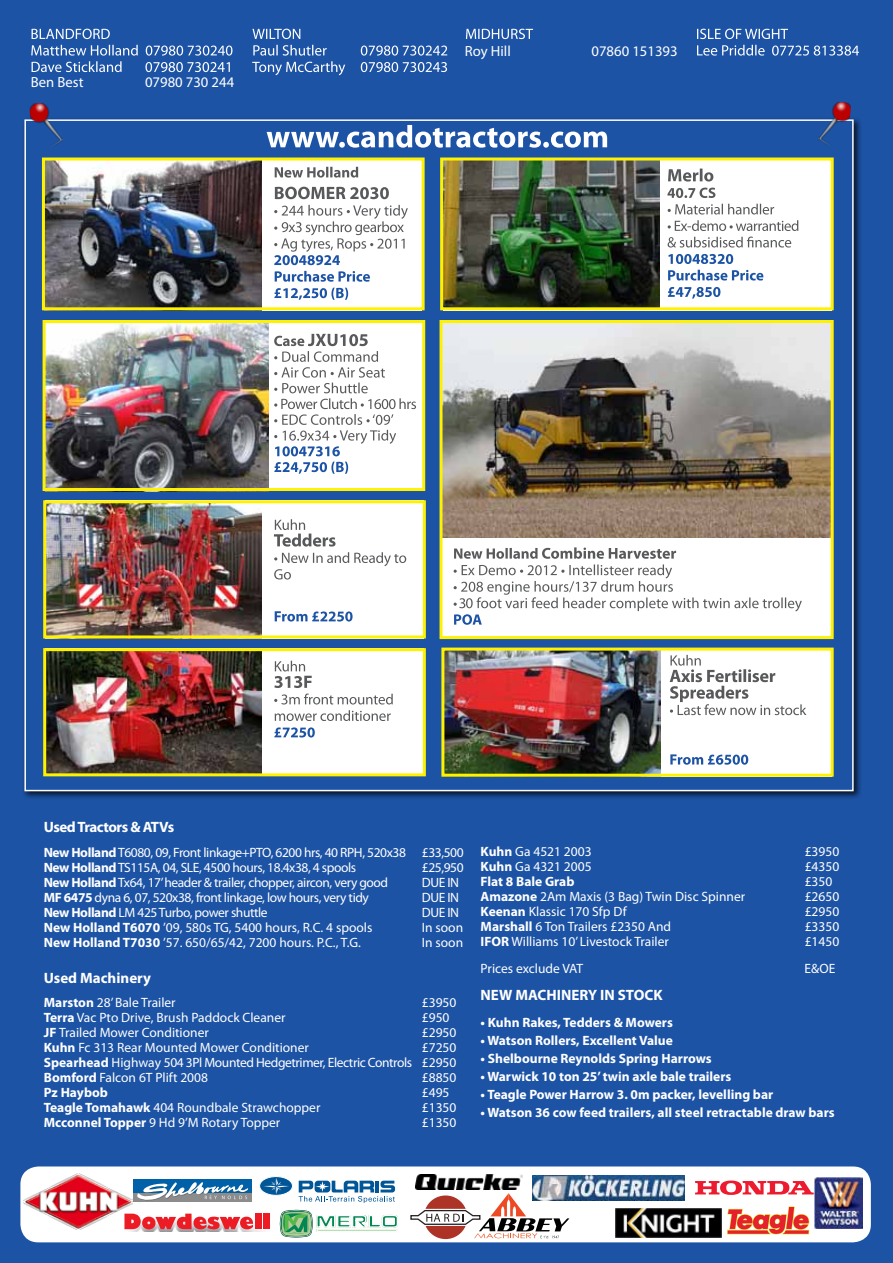
<style>
.page{position:relative;width:893px;height:1263px;background:#1c53a5}
.page>*{position:absolute;margin:0;border:0;box-sizing:border-box;transform-origin:0 0}
.t1{font:700 15px "Myriad Pro";color:#fff}
.t2{font:700 15px "Myriad Pro";letter-spacing:-.03em;color:#fff}
.t3{font:14.7px "Myriad Pro";color:#fff}
.t4{font:13.5px/15px "Myriad Pro";color:#fff;text-align:justify}
.t5{font:13.5px/15px "Myriad Pro";letter-spacing:-.03em;color:#fff}
.t6{font:700 13.5px "Myriad Pro";color:#fff}
.s1{font-weight:700}
</style>
<div class="page">
<div style="left:22px;top:117px;width:840px;height:683px;background:#000;opacity:.75"></div>
<div style="left:24px;top:119px;width:830px;height:672px;background:#1c53a5;border:2px solid #fff"></div>
<img style="left:29px;top:103px;width:35px;height:44px">
<img style="left:817px;top:101px;width:34px;height:44px">
<div style="left:45px;top:159px;width:377px;height:151px;background:#fff"></div>
<div style="left:46px;top:500px;width:378px;height:138px;background:#fff"></div>
<div style="left:46px;top:648px;width:378px;height:126px;background:#fff"></div>
<div style="left:45px;top:321px;width:377px;height:170px;background:#fff"></div>
<img style="left:46px;top:162px;width:215px;height:144px">
<img style="left:47px;top:504px;width:215px;height:130px">
<img style="left:47px;top:652px;width:215px;height:120px">
<img style="left:47px;top:324px;width:221px;height:163px">
<svg style="left:274px;top:288px;width:74px;height:12px"></svg>
<svg style="left:275px;top:271px;width:95px;height:11px"></svg>
<svg style="left:274px;top:205px;width:134px;height:60px"></svg>
<svg style="left:275px;top:187px;width:114px;height:12px"></svg>
<svg style="left:275px;top:167px;width:83px;height:11px"></svg>
<svg style="left:275px;top:611px;width:78px;height:10px"></svg>
<svg style="left:274px;top:519px;width:132px;height:60px"></svg>
<svg style="left:274px;top:727px;width:41px;height:10px"></svg>
<svg style="left:275px;top:710px;width:116px;height:11px"></svg>
<svg style="left:274px;top:661px;width:119px;height:43px"></svg>
<div style="left:43px;top:320px;width:382px;height:171px;border:3px solid #fff200"></div>
<svg style="left:274px;top:462px;width:74px;height:12px"></svg>
<svg style="left:274px;top:334px;width:142px;height:122px"></svg>
<div style="left:42px;top:158px;width:383px;height:152px;border:3px solid #fff200"></div>
<div style="left:43px;top:500px;width:383px;height:138px;border:3px solid #fff200"></div>
<div style="left:43px;top:648px;width:383px;height:128px;border:3px solid #fff200"></div>
<div style="left:443px;top:159px;width:389px;height:151px;background:#fff"></div>
<div style="left:444px;top:650px;width:388px;height:127px;background:#fff"></div>
<img style="left:444px;top:162px;width:216px;height:144px">
<img style="left:445px;top:652px;width:216px;height:121px">
<svg style="left:668px;top:287px;width:52px;height:12px"></svg>
<svg style="left:668px;top:270px;width:95px;height:11px"></svg>
<svg style="left:668px;top:254px;width:65px;height:10px"></svg>
<svg style="left:668px;top:237px;width:123px;height:11px"></svg>
<svg style="left:668px;top:204px;width:130px;height:27px"></svg>
<svg style="left:667px;top:188px;width:48px;height:10px"></svg>
<svg style="left:668px;top:169px;width:45px;height:13px"></svg>
<svg style="left:670px;top:754px;width:78px;height:11px"></svg>
<svg style="left:670px;top:655px;width:136px;height:60px"></svg>
<div style="left:440px;top:158px;width:394px;height:152px;border:3px solid #fff200"></div>
<div style="left:441px;top:648px;width:393px;height:129px;border:3px solid #fff200"></div>
<div style="left:442px;top:321px;width:390px;height:317px;background:#fff"></div>
<img style="left:444px;top:324px;width:386px;height:213px">
<svg style="left:454px;top:547px;width:348px;height:78px"></svg>
<div style="left:440px;top:320px;width:394px;height:319px;border:3px solid #fff200"></div>
<svg style="left:267px;top:125px;width:340px;height:23px"></svg>
<div style="left:20px;top:1166px;width:851px;height:76px;background:#fff;border-radius:18px"></div>
<svg style="left:299px;top:1181px;width:97px;height:22px"></svg>
<svg style="left:260px;top:1176px;width:33px;height:19px"></svg>
<div style="left:259px;top:1176px;width:34px;height:20px;border:1px solid #fff;border-radius:50%"></div>
<svg style="left:263px;top:1178px;width:26px;height:16px"></svg>
<img style="left:24px;top:1173px;width:109px;height:56px">
<img style="left:123px;top:1212px;width:141px;height:20px">
<svg style="left:124px;top:1213px;width:129px;height:16px"></svg>
<div style="left:255px;top:1213px;width:6px;height:16px;background:#ed1c24"></div>
<div style="left:264px;top:1213px;width:6px;height:16px;background:#ed1c24"></div>
<div style="left:134px;top:1179px;width:118px;height:14px;background:#0061a8"></div>
<div style="left:134px;top:1193px;width:118px;height:8px;background:#8c8c8c"></div>
<svg style="left:137px;top:1182px;width:112px;height:18px"></svg>
<svg style="left:279px;top:1209px;width:119px;height:29px"></svg>
<div style="left:316px;top:1229px;width:82px;height:3px;border:1px solid #fafcfa"></div>
<svg style="left:410px;top:1193px;width:159px;height:46px"></svg>
<img style="left:615px;top:1208px;width:106px;height:29px">
<img style="left:814px;top:1177px;width:48px;height:52px">
<svg style="left:695px;top:1166px;width:119px;height:70px"></svg>
<img style="left:415px;top:1174px;width:107px;height:15px">
<img style="left:532px;top:1176px;width:152px;height:24px">
<svg style="left:31px;top:45px;width:201px;height:27px"></svg>
<svg style="left:32px;top:29px;width:78px;height:10px"></svg>
<svg style="left:252px;top:45px;width:195px;height:30px"></svg>
<svg style="left:252px;top:29px;width:48px;height:10px"></svg>
<svg style="left:466px;top:29px;width:67px;height:10px"></svg>
<svg style="left:697px;top:45px;width:162px;height:11px"></svg>
<svg style="left:697px;top:29px;width:91px;height:10px"></svg>
<p class="t3" style="left:31px;top:73px;width:54px">Ben Best</p>
<p class="t3" style="left:145px;top:73px;width:91px">07980 730 244</p>
<p class="t3" style="left:465px;top:42px;width:48px">Roy Hill</p>
<p class="t3" style="left:591px;top:42px;width:88px">07860 151393</p>
<p class="t2" style="left:44px;top:818px;width:132px">Used Tractors &amp; ATVs</p>
<p class="t5" style="left:44px;top:844px;width:421px"><span class="s1">New Holland</span> T6080, 09, Front linkage+PTO, 6200 hrs, 40 RPH, 520x38 £33,500<br><span class="s1">New Holland</span> TS115A, 04, SLE, 4500 hours, 18.4x38, 4 spools</p>
<p class="t4" style="left:422px;top:859px;width:43px">£25,950</p>
<p class="t5" style="left:44px;top:874px;width:346px"><span class="s1">New Holland</span> Tx64, 17’ header &amp; trailer, chopper, aircon, very good</p>
<p class="t4" style="left:422px;top:874px;width:39px">DUE IN</p>
<p class="t5" style="left:44px;top:889px;width:327px"><span class="s1">MF 6475</span> dyna 6, 07, 520x38, front linkage, low hours, very tidy</p>
<p class="t4" style="left:422px;top:889px;width:39px">DUE IN</p>
<p class="t5" style="left:44px;top:904px;width:225px"><span class="s1">New Holland</span> LM 425 Turbo, power shuttle</p>
<p class="t4" style="left:422px;top:904px;width:39px">DUE IN</p>
<p class="t4" style="left:44px;top:919px;width:330px"><span class="s1">New Holland T6070</span> ’09, 580s TG, 5400 hours, R.C. 4 spools</p>
<p class="t4" style="left:422px;top:919px;width:43px">In soon</p>
<p class="t4" style="left:44px;top:934px;width:319px"><span class="s1">New Holland T7030</span> ’57. 650/65/42, 7200 hours. P.C., T.G.</p>
<p class="t4" style="left:422px;top:934px;width:43px">In soon</p>
<p class="t1" style="left:44px;top:968px;width:109px">Used Machinery</p>
<p class="t4" style="left:44px;top:994px;width:133px"><span class="s1">Marston</span> 28’ Bale Trailer</p>
<p class="t4" style="left:422px;top:994px;width:36px">£3950</p>
<p class="t4" style="left:44px;top:1009px;width:243px"><span class="s1">Terra</span> Vac Pto Drive, Brush Paddock Cleaner</p>
<p class="t4" style="left:422px;top:1009px;width:29px">£950</p>
<p class="t4" style="left:44px;top:1024px;width:167px"><span class="s1">JF</span> Trailed Mower Conditioner</p>
<p class="t4" style="left:422px;top:1024px;width:36px">£2950</p>
<p class="t4" style="left:44px;top:1039px;width:267px"><span class="s1">Kuhn</span> Fc 313 Rear Mounted Mower Conditioner</p>
<p class="t4" style="left:44px;top:1039px;width:414px;text-indent:378px">£7250<br><span class="s1">Spearhead</span> Highway 504 3Pl Mounted Hedgetrimer, Electric Controls £2950<br><span class="s1">Bomford</span> Falcon 6T Plift 2008</p>
<p class="t4" style="left:422px;top:1069px;width:36px">£8850</p>
<p class="t6" style="left:44px;top:1083px;width:66px">Pz Haybob</p>
<p class="t4" style="left:422px;top:1084px;width:29px">£495</p>
<p class="t4" style="left:44px;top:1099px;width:278px"><span class="s1">Teagle Tomahawk</span> 404 Roundbale Strawchopper</p>
<p class="t4" style="left:422px;top:1099px;width:36px">£1350</p>
<p class="t4" style="left:44px;top:1114px;width:238px"><span class="s1">Mcconnel Topper</span> 9 Hd 9’M Rotary Topper</p>
<p class="t4" style="left:422px;top:1114px;width:36px">£1350</p>
<p class="t4" style="left:481px;top:843px;width:113px"><span class="s1">Kuhn</span> Ga 4521 2003</p>
<p class="t4" style="left:805px;top:843px;width:36px">£3950</p>
<p class="t4" style="left:481px;top:858px;width:113px"><span class="s1">Kuhn</span> Ga 4321 2005</p>
<p class="t4" style="left:805px;top:858px;width:36px">£4350</p>
<p class="t6" style="left:481px;top:872px;width:95px">Flat 8 Bale Grab</p>
<p class="t4" style="left:805px;top:873px;width:29px">£350</p>
<p class="t4" style="left:481px;top:888px;width:266px"><span class="s1">Amazone</span> 2Am Maxis (3 Bag) Twin Disc Spinner</p>
<p class="t4" style="left:805px;top:888px;width:36px">£2650</p>
<p class="t4" style="left:481px;top:903px;width:147px"><span class="s1">Keenan</span> Klassic 170 Sfp Df</p>
<p class="t4" style="left:805px;top:903px;width:36px">£2950</p>
<p class="t4" style="left:481px;top:918px;width:192px"><span class="s1">Marshall</span> 6 Ton Trailers £2350 And</p>
<p class="t4" style="left:805px;top:918px;width:36px">£3350</p>
<p class="t4" style="left:481px;top:933px;width:190px"><span class="s1">IFOR</span> Williams 10’ Livestock Trailer</p>
<p class="t4" style="left:805px;top:933px;width:36px">£1450</p>
<p class="t4" style="left:481px;top:960px;width:104px">Prices exclude VAT</p>
<p class="t4" style="left:805px;top:960px;width:32px">E&amp;OE</p>
<p class="t1" style="left:481px;top:985px;width:183px">NEW MACHINERY IN STOCK</p>
<p class="t6" style="left:481px;top:1013px;width:194px">• Kuhn Rakes, Tedders &amp; Mowers</p>
<p class="t6" style="left:481px;top:1031px;width:194px">• Watson Rollers, Excellent Value</p>
<p class="t6" style="left:481px;top:1049px;width:232px">• Shelbourne Reynolds Spring Harrows</p>
<p class="t6" style="left:481px;top:1067px;width:252px">• Warwick 10 ton 25’ twin axle bale trailers</p>
<p class="t6" style="left:481px;top:1085px;width:294px">• Teagle Power Harrow 3. 0m packer, levelling bar</p>
<p class="t6" style="left:481px;top:1103px;width:356px">• Watson 36 cow feed trailers, all steel retractable draw bars</p>
</div>
